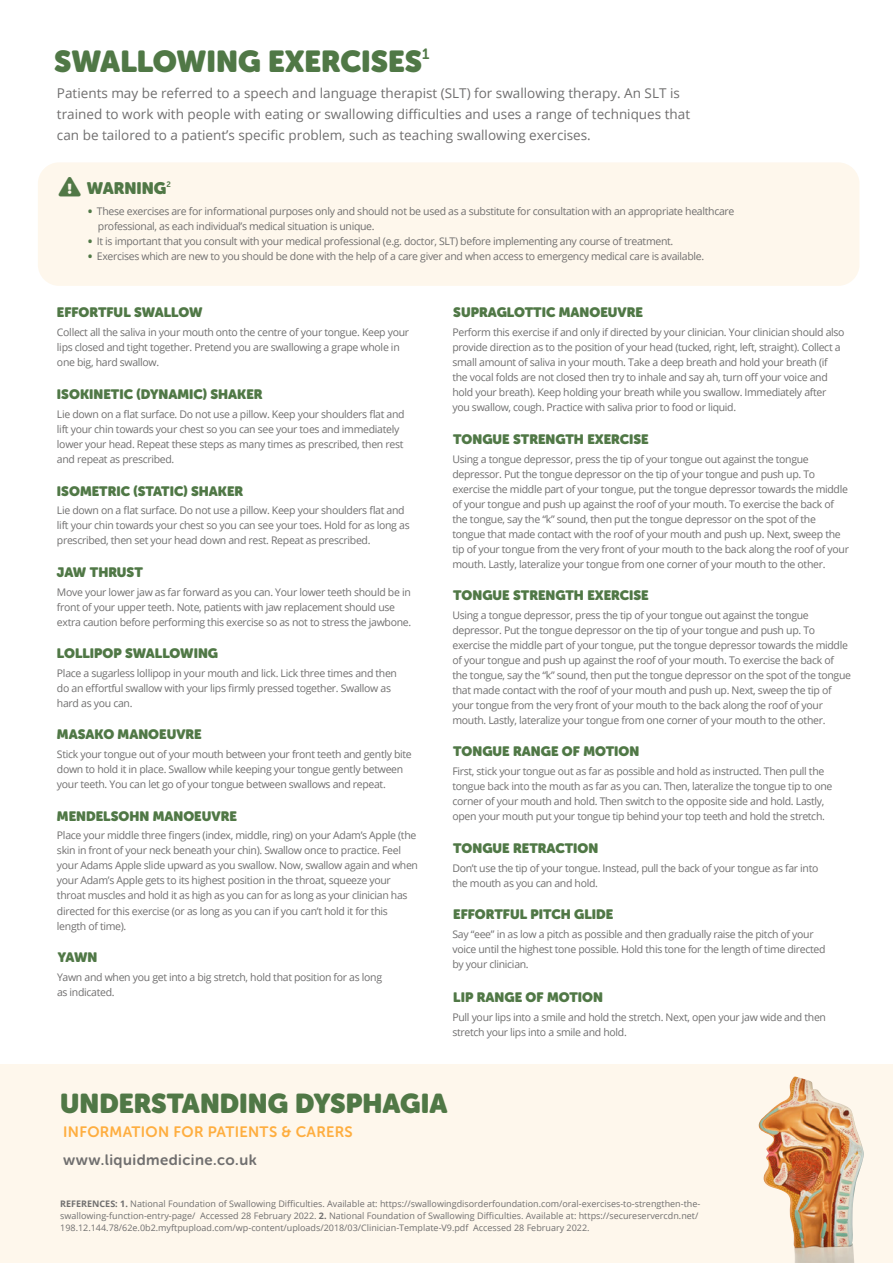
<style>
.page{position:relative;width:893px;height:1263px;background:#fff}
.page>*{position:absolute;margin:0;border:0;box-sizing:border-box;transform-origin:0 0}
.t1{font:30px "Museo Sans Rounded";color:#507846}
.t2{font:27px "Museo Sans Rounded";color:#507846}
.t3{font:16.5px "Museo Sans Rounded";color:#507846}
.t4{font:15px "Museo Sans Rounded 700";letter-spacing:.02em;color:#feae40}
.t5{font:15px "Museo Sans Rounded 700";letter-spacing:.03em;color:#706f6f}
.t6{font:13.5px "Museo Sans Rounded";color:#507846}
.t7{font:13.5px/21px "Open Sans";color:#706f6f}
.t8{font:10.5px/15px "Open Sans";letter-spacing:-.03em;color:#706f6f}
.t9{font:9px/12px "Open Sans";color:#706f6f}
.t10{font:7.8px "Museo Sans Rounded 700";color:#507846}
.s1{font-weight:800;color:#507846}
.s2{font-weight:700}
</style>
<div class="page">
<svg style="left:0;top:1064px;width:893px;height:199px;fill:#fef7ec"></svg>
<div style="left:38px;top:162px;width:821px;height:124px;background:#fef7ec;border-radius:21px"></div>
<h1 class="t1" style="left:54px;top:44px;width:377px">SWALLOWING EXERCISES<sup>1</sup></h1>
<p class="t7" style="left:57px;top:82px;width:635px">Patients may be referred to a speech and language therapist (SLT) for swallowing therapy. An SLT is trained to work with people with eating or swallowing difficulties and uses a range of techniques that can be tailored to a patient’s specific problem, such as teaching swallowing exercises.</p>
<h3 class="t3" style="left:87px;top:179px;width:81px">WARNING</h3>
<p class="t10" style="left:167px;top:180px;width:6px">2</p>
<p class="t8" style="left:98px;top:203px;width:638px;text-indent:-10px"><span class="s1">•</span> These exercises are for informational purposes only and should not be used as a substitute for consultation with an appropriate healthcare professional, as each individual’s medical situation is unique.</p>
<p class="t8" style="left:88px;top:233px;width:587px"><span class="s1">•</span> It is important that you consult with your medical professional (e.g. doctor, SLT) before implementing any course of treatment.</p>
<p class="t8" style="left:88px;top:248px;width:617px"><span class="s1">•</span> Exercises which are new to you should be done with the help of a care giver and when access to emergency medical care is available.</p>
<p class="t6" style="left:57px;top:304px;width:147px">EFFORTFUL SWALLOW</p>
<p class="t8" style="left:57px;top:324px;width:354px">Collect all the saliva in your mouth onto the centre of your tongue. Keep your lips closed and tight together. Pretend you are swallowing a grape whole in one big, hard swallow.</p>
<p class="t6" style="left:57px;top:386px;width:207px">ISOKINETIC (DYNAMIC) SHAKER</p>
<p class="t8" style="left:57px;top:406px;width:349px">Lie down on a flat surface. Do not use a pillow. Keep your shoulders flat and lift your chin towards your chest so you can see your toes and immediately lower your head. Repeat these steps as many times as prescribed, then rest and repeat as prescribed.</p>
<p class="t6" style="left:57px;top:483px;width:188px">ISOMETRIC (STATIC) SHAKER</p>
<p class="t8" style="left:57px;top:503px;width:354px">Lie down on a flat surface. Do not use a pillow. Keep your shoulders flat and lift your chin towards your chest so you can see your toes. Hold for as long as prescribed, then set your head down and rest. Repeat as prescribed.</p>
<p class="t6" style="left:57px;top:564px;width:87px">JAW THRUST</p>
<p class="t8" style="left:57px;top:584px;width:356px">Move your lower jaw as far forward as you can. Your lower teeth should be in front of your upper teeth. Note, patients with jaw replacement should use extra caution before performing this exercise so as not to stress the jawbone.</p>
<p class="t6" style="left:57px;top:645px;width:163px">LOLLIPOP SWALLOWING</p>
<p class="t8" style="left:57px;top:665px;width:342px">Place a sugarless lollipop in your mouth and lick. Lick three times and then do an effortful swallow with your lips firmly pressed together. Swallow as hard as you can.</p>
<p class="t6" style="left:57px;top:727px;width:146px">MASAKO MANOEUVRE</p>
<p class="t8" style="left:57px;top:747px;width:356px">Stick your tongue out of your mouth between your front teeth and gently bite down to hold it in place. Swallow while keeping your tongue gently between your teeth. You can let go of your tongue between swallows and repeat.</p>
<p class="t6" style="left:57px;top:808px;width:181px">MENDELSOHN MANOEUVRE</p>
<p class="t8" style="left:57px;top:828px;width:363px">Place your middle three fingers (index, middle, ring) on your Adam’s Apple (the skin in front of your neck beneath your chin). Swallow once to practice. Feel your Adams Apple slide upward as you swallow. Now, swallow again and when your Adam’s Apple gets to its highest position in the throat, squeeze your throat muscles and hold it as high as you can for as long as your clinician has directed for this exercise (or as long as you can if you can’t hold it for this length of time).</p>
<p class="t6" style="left:58px;top:949px;width:41px">YAWN</p>
<p class="t8" style="left:57px;top:969px;width:327px">Yawn and when you get into a big stretch, hold that position for as long as indicated.</p>
<p class="t6" style="left:453px;top:305px;width:191px">SUPRAGLOTTIC MANOEUVRE</p>
<p class="t8" style="left:452px;top:324px;width:394px">Perform this exercise if and only if directed by your clinician. Your clinician should also provide direction as to the position of your head (tucked, right, left, straight). Collect a small amount of saliva in your mouth. Take a deep breath and hold your breath (if the vocal folds are not closed then try to inhale and say ah, turn off your voice and hold your breath). Keep holding your breath while you swallow. Immediately after you swallow, cough. Practice with saliva prior to food or liquid.</p>
<p class="t6" style="left:453px;top:431px;width:197px">TONGUE STRENGTH EXERCISE</p>
<p class="t8" style="left:452px;top:451px;width:398px">Using a tongue depressor, press the tip of your tongue out against the tongue depressor. Put the tongue depressor on the tip of your tongue and push up. To exercise the middle part of your tongue, put the tongue depressor towards the middle of your tongue and push up against the roof of your mouth. To exercise the back of the tongue, say the “k” sound, then put the tongue depressor on the spot of the tongue that made contact with the roof of your mouth and push up. Next, sweep the tip of your tongue from the very front of your mouth to the back along the roof of your mouth. Lastly, lateralize your tongue from one corner of your mouth to the other.</p>
<p class="t6" style="left:453px;top:587px;width:197px">TONGUE STRENGTH EXERCISE</p>
<p class="t8" style="left:452px;top:607px;width:400px">Using a tongue depressor, press the tip of your tongue out against the tongue depressor. Put the tongue depressor on the tip of your tongue and push up. To exercise the middle part of your tongue, put the tongue depressor towards the middle of your tongue and push up against the roof of your mouth. To exercise the back of the tongue, say the “k” sound, then put the tongue depressor on the spot of the tongue that made contact with the roof of your mouth and push up. Next, sweep the tip of your tongue from the very front of your mouth to the back along the roof of your mouth. Lastly, lateralize your tongue from one corner of your mouth to the other.</p>
<p class="t6" style="left:453px;top:744px;width:187px">TONGUE RANGE OF MOTION</p>
<p class="t8" style="left:452px;top:764px;width:381px">First, stick your tongue out as far as possible and hold as instructed. Then pull the tongue back into the mouth as far as you can. Then, lateralize the tongue tip to one corner of your mouth and hold. Then switch to the opposite side and hold. Lastly, open your mouth put your tongue tip behind your top teeth and hold the stretch.</p>
<p class="t6" style="left:453px;top:840px;width:147px">TONGUE RETRACTION</p>
<p class="t8" style="left:452px;top:860px;width:368px">Don’t use the tip of your tongue. Instead, pull the back of your tongue as far into the mouth as you can and hold.</p>
<p class="t6" style="left:453px;top:906px;width:162px">EFFORTFUL PITCH GLIDE</p>
<p class="t8" style="left:452px;top:926px;width:375px">Say “eee” in as low a pitch as possible and then gradually raise the pitch of your voice until the highest tone possible. Hold this tone for the length of time directed by your clinician.</p>
<p class="t6" style="left:453px;top:989px;width:151px">LIP RANGE OF MOTION</p>
<p class="t8" style="left:452px;top:1009px;width:375px">Pull your lips into a smile and hold the stretch. Next, open your jaw wide and then stretch your lips into a smile and hold.</p>
<h2 class="t2" style="left:60px;top:1088px;width:389px">UNDERSTANDING DYSPHAGIA</h2>
<h3 class="t4" style="left:63px;top:1123px;width:291px">INFORMATION FOR PATIENTS &amp; CARERS</h3>
<h3 class="t5" style="left:63px;top:1151px;width:195px">www.liquidmedicine.co.uk</h3>
<p class="t9" style="left:60px;top:1197px;width:641px"><span class="s2">REFERENCES: 1.</span> National Foundation of Swallowing Difficulties. Available at: https://swallowingdisorderfoundation.com/oral-exercises-to-strengthen-the&shy;swallowing-function-entry-page/ Accessed 28 February 2022. <span class="s2">2.</span> National Foundation of Swallowing Difficulties. Available at: https://secureservercdn.net/<br>198.12.144.78/62e.0b2.myftpupload.com/wp-content/uploads/2018/03/Clinician-Template-V9.pdf Accessed 28 February 2022.</p>
</div>
